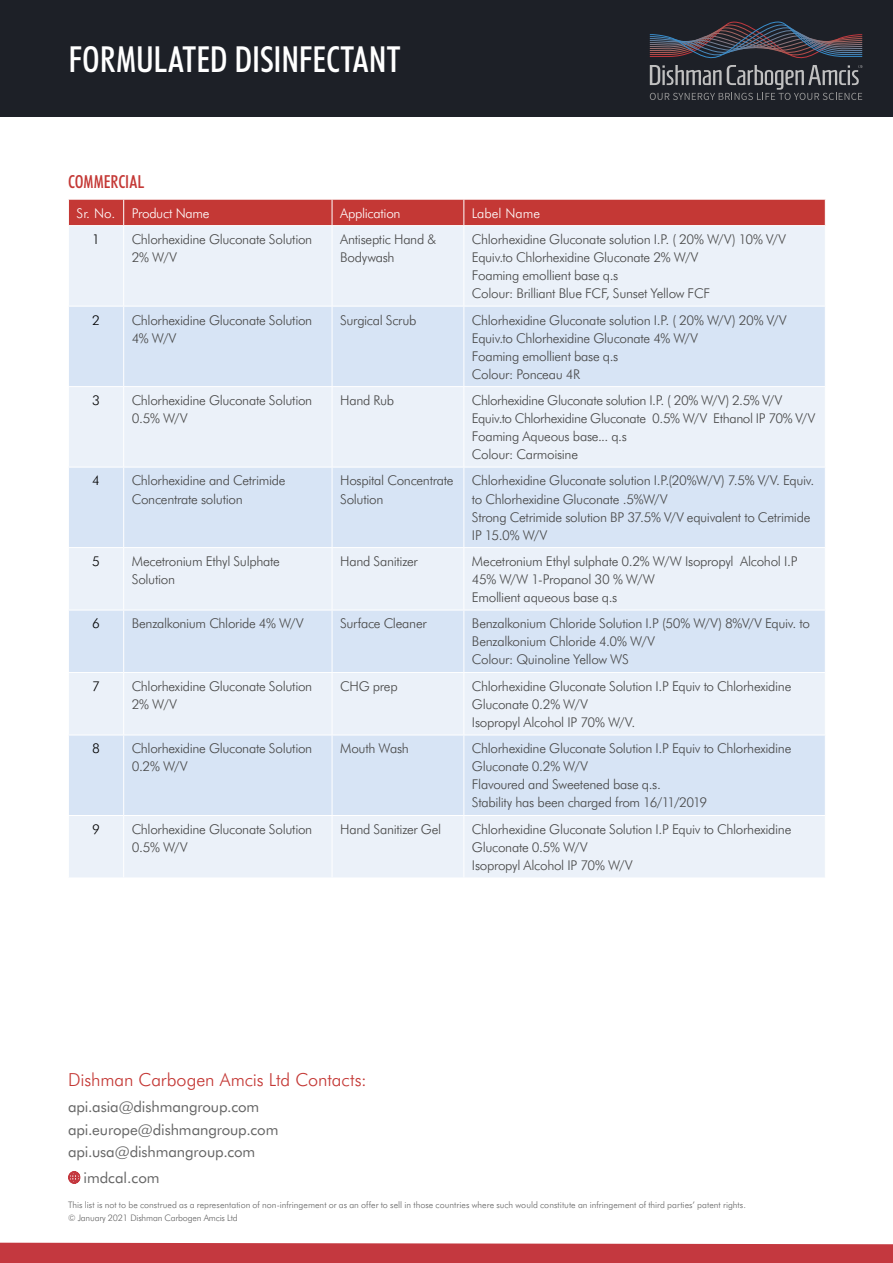
<style>
.page{position:relative;width:893px;height:1263px;background:#fff}
.page>*{position:absolute;margin:0;border:0;box-sizing:border-box;transform-origin:0 0}
.t1{font:500 condensed 36px "Futura BT";letter-spacing:-.005em;color:#fff}
.t2{font:300 18px "Futura BT";letter-spacing:-.005em;color:#c43835}
.t3{font:500 condensed 18px "Futura BT";color:#c43835}
.t4{font:15px/22.2px "Futura BT";letter-spacing:-.01em;color:#656565}
.t5{font:300 13.5px/18px "Futura BT";letter-spacing:-.025em;color:#484848}
.t6{font:300 13.5px "Futura BT";letter-spacing:-.02em;color:#fff}
.t7{font:300 13.5px "Futura BT";color:#fff}
.t8{font:300 13.5px "Futura BT";color:#000}
.t9{font:300 9px/12.9px "Futura BT";color:#656565}
</style>
<div class="page">
<div style="left:0;top:0;width:893px;height:117px;background:#1d2027"></div>
<svg style="left:68px;top:1171px;width:12px;height:12px"></svg>
<svg style="left:649px;top:21px;width:214px;height:79px"></svg>
<div style="left:0;top:1243px;width:893px;height:20px;background:#c4383f"></div>
<div style="left:69px;top:226px;width:756px;height:651px;background:#ebf1f9"></div>
<svg style="left:69px;top:307px;width:756px;height:508px;background:#dfe9f6"></svg>
<div style="left:68px;top:199px;width:758px;height:26px;background:#c43835"></div>
<hr style="left:123px;top:226px;width:1px;height:80px;background:#fff">
<hr style="left:332px;top:226px;width:1px;height:80px;background:#fff">
<hr style="left:463px;top:226px;width:1px;height:80px;background:#fff">
<hr style="left:68px;top:306px;width:56px;height:1px;background:#fff">
<hr style="left:124px;top:306px;width:208px;height:1px;background:#fff">
<hr style="left:123px;top:306px;width:1px;height:80px;background:#fff">
<hr style="left:332px;top:306px;width:132px;height:1px;background:#fff">
<hr style="left:332px;top:306px;width:1px;height:80px;background:#fff">
<hr style="left:464px;top:306px;width:362px;height:1px;background:#fff">
<hr style="left:463px;top:306px;width:1px;height:80px;background:#fff">
<hr style="left:123px;top:467px;width:1px;height:80px;background:#fff">
<hr style="left:332px;top:467px;width:1px;height:80px;background:#fff">
<hr style="left:463px;top:467px;width:1px;height:80px;background:#fff">
<hr style="left:68px;top:547px;width:56px;height:1px;background:#fff">
<hr style="left:124px;top:547px;width:208px;height:1px;background:#fff">
<hr style="left:123px;top:548px;width:1px;height:62px;background:#fff">
<hr style="left:332px;top:547px;width:132px;height:1px;background:#fff">
<hr style="left:332px;top:548px;width:1px;height:62px;background:#fff">
<hr style="left:464px;top:547px;width:362px;height:1px;background:#fff">
<hr style="left:463px;top:548px;width:1px;height:62px;background:#fff">
<hr style="left:68px;top:610px;width:56px;height:1px;background:#fff">
<hr style="left:124px;top:610px;width:208px;height:1px;background:#fff">
<hr style="left:123px;top:610px;width:1px;height:62px;background:#fff">
<hr style="left:332px;top:610px;width:132px;height:1px;background:#fff">
<hr style="left:332px;top:610px;width:1px;height:62px;background:#fff">
<hr style="left:464px;top:610px;width:362px;height:1px;background:#fff">
<hr style="left:463px;top:610px;width:1px;height:62px;background:#fff">
<hr style="left:68px;top:672px;width:56px;height:1px;background:#fff">
<hr style="left:124px;top:672px;width:208px;height:1px;background:#fff">
<hr style="left:123px;top:673px;width:1px;height:62px;background:#fff">
<hr style="left:332px;top:672px;width:132px;height:1px;background:#fff">
<hr style="left:332px;top:673px;width:1px;height:62px;background:#fff">
<hr style="left:464px;top:672px;width:362px;height:1px;background:#fff">
<hr style="left:463px;top:673px;width:1px;height:62px;background:#fff">
<hr style="left:68px;top:735px;width:56px;height:1px;background:#fff">
<hr style="left:124px;top:735px;width:208px;height:1px;background:#fff">
<hr style="left:123px;top:735px;width:1px;height:80px;background:#fff">
<hr style="left:332px;top:735px;width:132px;height:1px;background:#fff">
<hr style="left:332px;top:735px;width:1px;height:80px;background:#fff">
<hr style="left:464px;top:735px;width:362px;height:1px;background:#fff">
<hr style="left:463px;top:735px;width:1px;height:80px;background:#fff">
<hr style="left:68px;top:815px;width:56px;height:1px;background:#fff">
<hr style="left:124px;top:815px;width:208px;height:1px;background:#fff">
<hr style="left:123px;top:816px;width:1px;height:61px;background:#fff">
<hr style="left:332px;top:815px;width:132px;height:1px;background:#fff">
<hr style="left:332px;top:816px;width:1px;height:61px;background:#fff">
<hr style="left:464px;top:815px;width:362px;height:1px;background:#fff">
<hr style="left:463px;top:816px;width:1px;height:61px;background:#fff">
<hr style="left:68px;top:386px;width:56px;height:1px;background:#fff">
<hr style="left:124px;top:386px;width:208px;height:1px;background:#fff">
<hr style="left:123px;top:387px;width:1px;height:80px;background:#fff">
<hr style="left:68px;top:467px;width:56px;height:1px;background:#fff">
<hr style="left:124px;top:467px;width:208px;height:1px;background:#fff">
<hr style="left:332px;top:386px;width:132px;height:1px;background:#fff">
<hr style="left:332px;top:387px;width:1px;height:80px;background:#fff">
<hr style="left:332px;top:467px;width:132px;height:1px;background:#fff">
<hr style="left:464px;top:386px;width:362px;height:1px;background:#fff">
<hr style="left:464px;top:467px;width:362px;height:1px;background:#fff">
<hr style="left:463px;top:387px;width:1px;height:80px;background:#fff">
<h1 class="t1" style="left:69px;top:38px;width:333px">FORMULATED DISINFECTANT</h1>
<h2 class="t3" style="left:68px;top:171px;width:78px">COMMERCIAL</h2>
<p class="t6" style="left:77px;top:205px;width:134px">Sr. No. Product Name</p>
<p class="t6" style="left:340px;top:205px;width:62px">Application</p>
<p class="t7" style="left:472px;top:205px;width:70px">Label Name</p>
<p class="t8" style="left:92px;top:231px;width:9px">1</p>
<p class="t5" style="left:132px;top:230px;width:182px">Chlorhexidine Gluconate Solution<br>2% W/V</p>
<p class="t5" style="left:340px;top:230px;width:97px">Antiseptic Hand &amp;<br>Bodywash</p>
<p class="t5" style="left:472px;top:230px;width:316px">Chlorhexidine Gluconate solution I.P. ( 20% W/V) 10% V/V Equiv.to Chlorhexidine Gluconate 2% W/V<br>Foaming emollient base q.s<br>Colour: Brilliant Blue FCF, Sunset Yellow FCF</p>
<p class="t8" style="left:92px;top:311px;width:9px">2</p>
<p class="t5" style="left:132px;top:311px;width:182px">Chlorhexidine Gluconate Solution<br>4% W/V</p>
<p class="t5" style="left:340px;top:311px;width:78px">Surgical Scrub</p>
<p class="t5" style="left:472px;top:311px;width:316px">Chlorhexidine Gluconate solution I.P. ( 20% W/V) 20% V/V Equiv.to Chlorhexidine Gluconate 4% W/V<br>Foaming emollient base q.s<br>Colour: Ponceau 4R</p>
<p class="t8" style="left:92px;top:392px;width:9px">3</p>
<p class="t5" style="left:132px;top:391px;width:182px">Chlorhexidine Gluconate Solution<br>0.5% W/V</p>
<p class="t5" style="left:340px;top:391px;width:56px">Hand Rub</p>
<p class="t5" style="left:472px;top:391px;width:345px">Chlorhexidine Gluconate solution I.P. ( 20% W/V) 2.5% V/V Equiv.to Chlorhexidine Gluconate 0.5% W/V Ethanol IP 70% V/V Foaming Aqueous base... q.s<br>Colour: Carmoisine</p>
<p class="t8" style="left:92px;top:472px;width:9px">4</p>
<p class="t5" style="left:132px;top:472px;width:155px">Chlorhexidine and Cetrimide<br>Concentrate solution</p>
<p class="t5" style="left:340px;top:472px;width:115px">Hospital Concentrate<br>Solution</p>
<p class="t5" style="left:472px;top:472px;width:344px">Chlorhexidine Gluconate solution I.P.(20%W/V) 7.5% V/V. Equiv. to Chlorhexidine Gluconate .5%W/V<br>Strong Cetrimide solution BP 37.5% V/V equivalent to Cetrimide IP 15.0% W/V</p>
<p class="t8" style="left:92px;top:553px;width:9px">5</p>
<p class="t5" style="left:132px;top:552px;width:150px">Mecetronium Ethyl Sulphate<br>Solution</p>
<p class="t5" style="left:340px;top:552px;width:79px">Hand Sanitizer</p>
<p class="t5" style="left:472px;top:552px;width:327px">Mecetronium Ethyl sulphate 0.2% W/W Isopropyl Alcohol I.P<br>45% W/W 1-Propanol 30 % W/W<br>Emollient aqueous base q.s</p>
<p class="t8" style="left:92px;top:615px;width:9px">6</p>
<p class="t5" style="left:132px;top:614px;width:173px">Benzalkonium Chloride 4% W/V</p>
<p class="t5" style="left:340px;top:614px;width:88px">Surface Cleaner</p>
<p class="t5" style="left:472px;top:614px;width:339px">Benzalkonium Chloride Solution I.P (50% W/V) 8%V/V Equiv. to<br>Benzalkonium Chloride 4.0% W/V<br>Colour: Quinoline Yellow WS</p>
<p class="t8" style="left:92px;top:678px;width:9px">7</p>
<p class="t5" style="left:132px;top:677px;width:182px">Chlorhexidine Gluconate Solution<br>2% W/V</p>
<p class="t5" style="left:340px;top:677px;width:59px">CHG prep</p>
<p class="t5" style="left:472px;top:677px;width:321px">Chlorhexidine Gluconate Solution I.P Equiv to Chlorhexidine<br>Gluconate 0.2% W/V<br>Isopropyl Alcohol IP 70% W/V.</p>
<p class="t8" style="left:92px;top:740px;width:9px">8</p>
<p class="t5" style="left:132px;top:739px;width:182px">Chlorhexidine Gluconate Solution<br>0.2% W/V</p>
<p class="t5" style="left:340px;top:739px;width:70px">Mouth Wash</p>
<p class="t5" style="left:472px;top:739px;width:321px">Chlorhexidine Gluconate Solution I.P Equiv to Chlorhexidine Gluconate 0.2% W/V<br>Flavoured and Sweetened base q.s.<br>Stability has been charged from 16/11/2019</p>
<p class="t8" style="left:92px;top:821px;width:9px">9</p>
<p class="t5" style="left:132px;top:820px;width:182px">Chlorhexidine Gluconate Solution<br>0.5% W/V</p>
<p class="t5" style="left:340px;top:820px;width:103px">Hand Sanitizer Gel</p>
<p class="t5" style="left:472px;top:820px;width:321px">Chlorhexidine Gluconate Solution I.P Equiv to Chlorhexidine<br>Gluconate 0.5% W/V<br>Isopropyl Alcohol IP 70% W/V</p>
<h2 class="t2" style="left:68px;top:1068px;width:300px">Dishman Carbogen Amcis Ltd Contacts:</h2>
<p class="t4" style="left:68px;top:1096px;width:212px">api.asia@dishmangroup.com api.europe@dishmangroup.com api.usa@dishmangroup.com</p>
<p class="t4" style="left:83px;top:1166px;width:78px">imdcal.com</p>
<p class="t9" style="left:68px;top:1199px;width:679px">This list is not to be construed as a representation of non-infringement or as an offer to sell in those countries where such would constitute an infringement of third parties’ patent rights. © January 2021 Dishman Carbogen Amcis Ltd</p>
</div>
